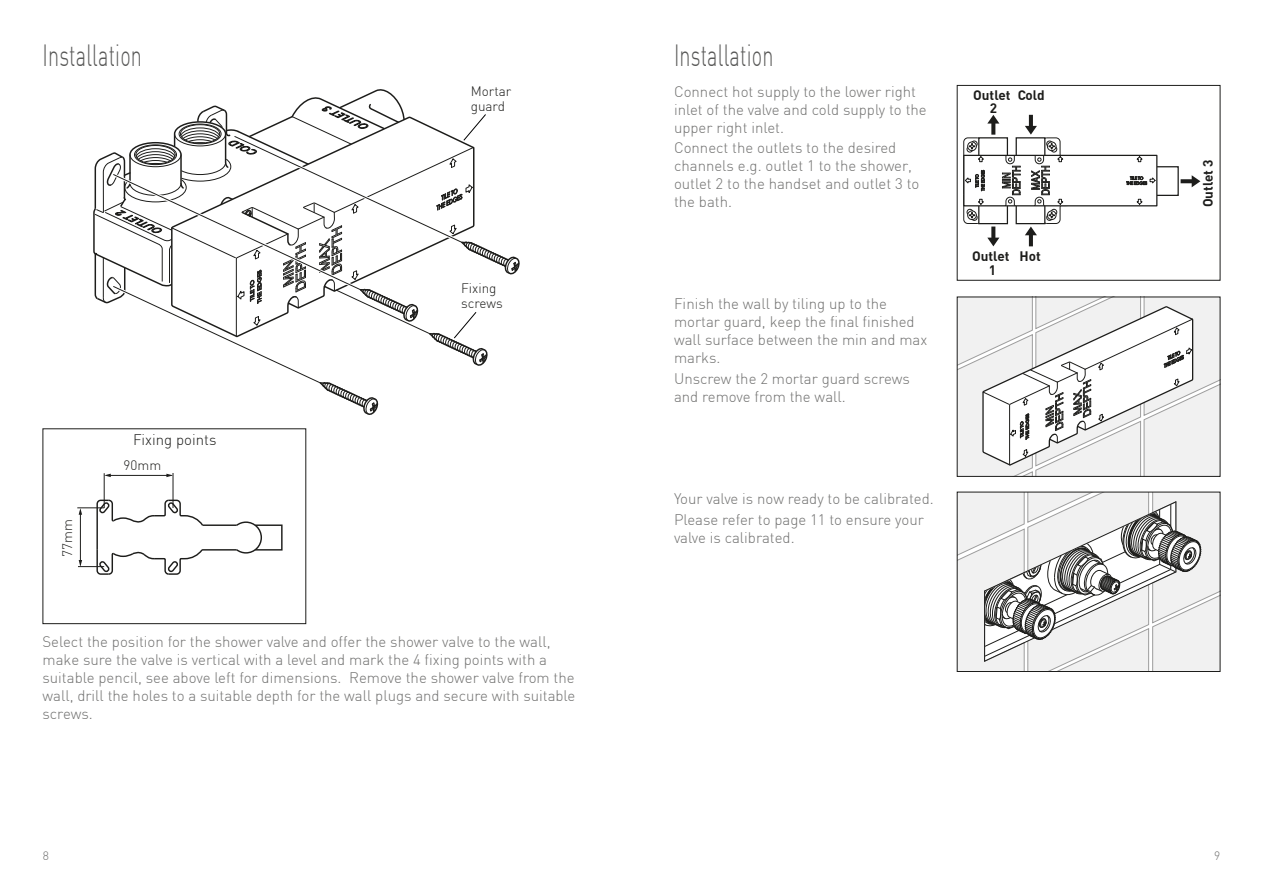
<style>
.page{position:relative;width:1263px;height:893px;background:#fff}
.page>*{position:absolute;margin:0;border:0;box-sizing:border-box;transform-origin:0 0}
.t1{font:300 30px "DIN";letter-spacing:.01em;color:#575756;scale:.66 1}
.main_body{font:300 15px/18px "DIN";color:#70706f}
.t2{font:300 15px "DIN";color:#1d1d1b}
.t3{font:300 13.5px/15px "DIN";color:#1d1d1b}
.t4{font:700 13.5px/13.5px "DIN";color:#1d1d1b;text-align:center}
.t5{font:300 12px "DIN";color:#70706f}
</style>
<div class="page">
<div style="left:254px;top:524px;width:29px;height:27px;border:1px solid #1d1d1b"></div>
<hr style="left:202px;top:524px;width:35px;height:2px;background:#1d1d1b">
<hr style="left:202px;top:549px;width:35px;height:2px;background:#1d1d1b">
<svg style="left:235px;top:521px;width:28px;height:33px"></svg>
<svg style="left:77px;top:499px;width:128px;height:76px"></svg>
<hr style="left:173px;top:473px;width:1px;height:35px;background:#1d1d1b">
<hr style="left:104px;top:473px;width:1px;height:35px;background:#1d1d1b">
<hr style="left:107px;top:475px;width:65px;height:1px;background:#1d1d1b">
<svg style="left:104px;top:474px;width:7px;height:3px"></svg>
<svg style="left:166px;top:474px;width:7px;height:3px"></svg>
<svg style="left:93px;top:89px;width:427px;height:326px"></svg>
<svg style="left:959px;top:299px;width:259px;height:176px"></svg>
<div style="left:957px;top:297px;width:263px;height:180px;border:1px solid #1d1d1b"></div>
<svg style="left:959px;top:494px;width:259px;height:176px"></svg>
<div style="left:957px;top:492px;width:263px;height:180px;border:1px solid #1d1d1b"></div>
<div style="left:1146px;top:166px;width:33px;height:30px;border:1px solid #1d1d1b"></div>
<div style="left:963px;top:155px;width:194px;height:51px;border:1px solid #1d1d1b"></div>
<svg style="left:1180px;top:175px;width:20px;height:12px"></svg>
<svg style="left:963px;top:115px;width:124px;height:131px"></svg>
<svg style="left:1124px;top:156px;width:31px;height:49px"></svg>
<div style="left:957px;top:85px;width:263px;height:196px;border:1px solid #1d1d1b"></div>
<p class="t1" style="left:43px;top:37px;width:152px">Installation</p>
<p class="t3" style="left:60px;top:557px;width:39px;rotate:-90deg">77mm</p>
<p class="t2" style="left:133px;top:431px;width:85px">Fixing points</p>
<p class="t3" style="left:124px;top:457px;width:39px">90mm</p>
<p class="t3" style="left:471px;top:83px;width:42px">Mortar guard</p>
<p class="t3" style="left:461px;top:281px;width:43px">Fixing screws</p>
<p class="main_body" style="left:43px;top:632px;width:534px">Select the position for the shower valve and offer the shower valve to the wall, make sure the valve is vertical with a level and mark the 4 fixing points with a suitable pencil, see above left for dimensions. Remove the shower valve from the wall, drill the holes to a suitable depth for the wall plugs and secure with suitable screws.</p>
<p class="t1" style="left:674px;top:37px;width:152px">Installation</p>
<p class="main_body" style="left:674px;top:82px;width:254px">Connect hot supply to the lower right inlet of the valve and cold supply to the upper right inlet.</p>
<p class="main_body" style="left:674px;top:138px;width:247px">Connect the outlets to the desired channels e.g. outlet 1 to the shower, outlet 2 to the handset and outlet 3 to the bath.</p>
<p class="main_body" style="left:674px;top:295px;width:255px">Finish the wall by tiling up to the mortar guard, keep the final finished wall surface between the min and max marks.</p>
<p class="main_body" style="left:674px;top:369px;width:237px">Unscrew the 2 mortar guard screws and remove from the wall.</p>
<p class="main_body" style="left:674px;top:490px;width:261px">Your valve is now ready to be calibrated.</p>
<p class="main_body" style="left:674px;top:510px;width:251px">Please refer to page 11 to ensure your valve is calibrated.</p>
<p class="t4" style="left:973px;top:88px;width:39px">Outlet<br>2</p>
<p class="t4" style="left:1018px;top:88px;width:28px">Cold</p>
<p class="t4" style="left:972px;top:249px;width:39px">Outlet<br>1</p>
<p class="t4" style="left:1019px;top:249px;width:23px">Hot</p>
<p class="t4" style="left:1201px;top:207px;width:49px;rotate:-90deg">Outlet 3</p>
<p class="t5" style="left:43px;top:848px;width:8px">8</p>
<p class="t5" style="left:1214px;top:848px;width:8px">9</p>
</div>
